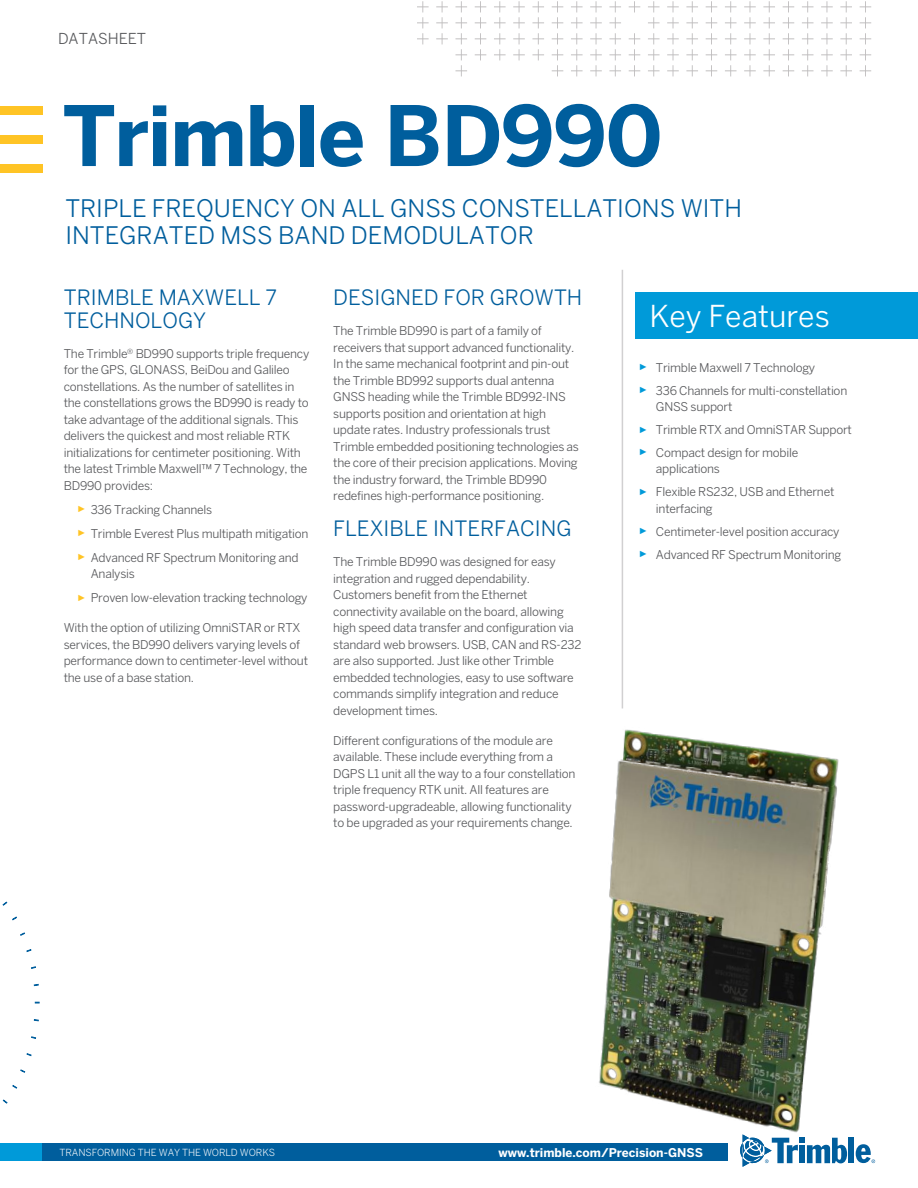
<style>
.page{position:relative;width:918px;height:1188px;background:#fff}
.page>*{position:absolute;margin:0;border:0;box-sizing:border-box;transform-origin:0 0}
.t1{font:700 82.5px "Benton Sans";letter-spacing:-.02em;color:#005e9d}
.t2{font:30px "Benton Sans";color:#fff}
.t3{font:24px/27px "Benton Sans";color:#005e9d}
.t4{font:21px/22.5px "Benton Sans";color:#005e9d}
.t5{font:15px "Benton Sans";color:#57585b}
.t6{font:12px/16.5px "Benton Sans";letter-spacing:-.02em;color:#57585b}
.t7{font:700 12px "Benton Sans";color:#fff}
.t8{font:9.75px "Benton Sans";letter-spacing:-.01em;color:#fff}
.s1{font-family:"Arial";font-size:9px;color:#ffc425}
.s2{font-family:"Arial";font-size:9px;color:#009ad9}
</style>
<div class="page">
<svg style="left:417px;top:1px;width:454px;height:75px"></svg>
<div style="left:0;top:106px;width:42px;height:8px;background:#ffc425"></div>
<div style="left:0;top:135px;width:42px;height:9px;background:#ffc425"></div>
<div style="left:0;top:164px;width:42px;height:9px;background:#ffc425"></div>
<div style="left:849px;top:1138px;width:5px;height:25px;background:#005e9d"></div>
<svg style="left:740px;top:1141px;width:107px;height:26px"></svg>
<svg style="left:856px;top:1144px;width:19px;height:19px"></svg>
<div style="left:0;top:1144px;width:725px;height:17px;background:#009ad9"></div>
<div style="left:42px;top:1144px;width:686px;height:17px;background:#005e9d"></div>
<svg style="left:34px;top:1019px;width:5px;height:3px"></svg>
<svg style="left:31px;top:1036px;width:5px;height:3px"></svg>
<svg style="left:26px;top:1053px;width:6px;height:3px"></svg>
<svg style="left:20px;top:1069px;width:5px;height:4px"></svg>
<svg style="left:12px;top:1085px;width:5px;height:4px"></svg>
<svg style="left:2px;top:1099px;width:6px;height:5px"></svg>
<svg style="left:2px;top:901px;width:6px;height:5px"></svg>
<svg style="left:12px;top:916px;width:5px;height:5px"></svg>
<svg style="left:20px;top:932px;width:5px;height:4px"></svg>
<svg style="left:26px;top:949px;width:6px;height:3px"></svg>
<svg style="left:31px;top:966px;width:5px;height:3px"></svg>
<div style="left:636px;top:292px;width:282px;height:47px;background:#009ad9"></div>
<hr style="left:622px;top:270px;width:1px;height:438px;background:#d1d0d1">
<img style="left:599px;top:729px;width:255px;height:412px">
<p class="t5" style="left:58px;top:30px;width:90px">DATASHEET</p>
<h1 class="t1" style="left:62px;top:87px;width:602px">Trimble BD990</h1>
<h3 class="t3" style="left:65px;top:194px;width:678px">TRIPLE FREQUENCY ON ALL GNSS CONSTELLATIONS WITH<br>INTEGRATED MSS BAND DEMODULATOR</h3>
<h3 class="t4" style="left:64px;top:286px;width:215px">TRIMBLE MAXWELL 7<br>TECHNOLOGY</h3>
<p class="t6" style="left:64px;top:345px;width:247px">The Trimble<sup>®</sup> BD990 supports triple frequency for the GPS, GLONASS, BeiDou and Galileo constellations. As the number of satellites in the constellations grows the BD990 is ready to take advantage of the additional signals. This delivers the quickest and most reliable RTK initializations for centimeter positioning. With the latest Trimble Maxwell™ 7 Technology, the BD990 provides:</p>
<p class="t6" style="left:77px;top:497px;width:233px;line-height:24px"><span class="s1">►</span> 336 Tracking Channels<br><span class="s1">►</span> Trimble Everest Plus multipath mitigation <span class="s1">►</span> Advanced RF Spectrum Monitoring and</p>
<p class="t6" style="left:77px;top:562px;width:232px;line-height:24px;text-indent:14px">Analysis<br><span class="s1">►</span> Proven low-elevation tracking technology</p>
<p class="t6" style="left:64px;top:619px;width:246px">With the option of utilizing OmniSTAR or RTX services, the BD990 delivers varying levels of performance down to centimeter-level without the use of a base station.</p>
<h3 class="t4" style="left:333px;top:286px;width:251px">DESIGNED FOR GROWTH</h3>
<p class="t6" style="left:333px;top:322px;width:247px">The Trimble BD990 is part of a family of receivers that support advanced functionality.<br>In the same mechanical footprint and pin-out the Trimble BD992 supports dual antenna GNSS heading while the Trimble BD992-INS supports position and orientation at high update rates. Industry professionals trust Trimble embedded positioning technologies as the core of their precision applications. Moving the industry forward, the Trimble BD990 redefines high-performance positioning.</p>
<h3 class="t4" style="left:333px;top:517px;width:240px">FLEXIBLE INTERFACING</h3>
<p class="t6" style="left:333px;top:553px;width:250px">The Trimble BD990 was designed for easy integration and rugged dependability.<br>Customers benefit from the Ethernet connectivity available on the board, allowing high speed data transfer and configuration via standard web browsers. USB, CAN and RS-232 are also supported. Just like other Trimble embedded technologies, easy to use software commands simplify integration and reduce development times.</p>
<p class="t6" style="left:333px;top:732px;width:244px">Different configurations of the module are available. These include everything from a DGPS L1 unit all the way to a four constellation triple frequency RTK unit. All features are password-upgradeable, allowing functionality to be upgraded as your requirements change.</p>
<h2 class="t2" style="left:649px;top:298px;width:182px">Key Features</h2>
<p class="t6" style="left:639px;top:356px;width:210px;line-height:23px"><span class="s2">►</span> Trimble Maxwell 7 Technology<br><span class="s2">►</span> 336 Channels for multi-constellation</p>
<p class="t6" style="left:639px;top:395px;width:215px;line-height:23px;text-indent:17px">GNSS support<br><span class="s2">►</span> Trimble RTX and OmniSTAR Support <span class="s2">►</span> Compact design for mobile</p>
<p class="t6" style="left:639px;top:458px;width:197px;line-height:23px;text-indent:17px">applications<br><span class="s2">►</span> Flexible RS232, USB and Ethernet</p>
<p class="t6" style="left:639px;top:497px;width:204px;line-height:23px;text-indent:17px">interfacing<br><span class="s2">►</span> Centimeter-level position accuracy <span class="s2">►</span> Advanced RF Spectrum Monitoring</p>
<p class="t8" style="left:60px;top:1147px;width:217px">TRANSFORMING THE WAY THE WORLD WORKS</p>
<p class="t7" style="left:498px;top:1146px;width:206px">www.trimble.com/Precision-GNSS</p>
</div>
